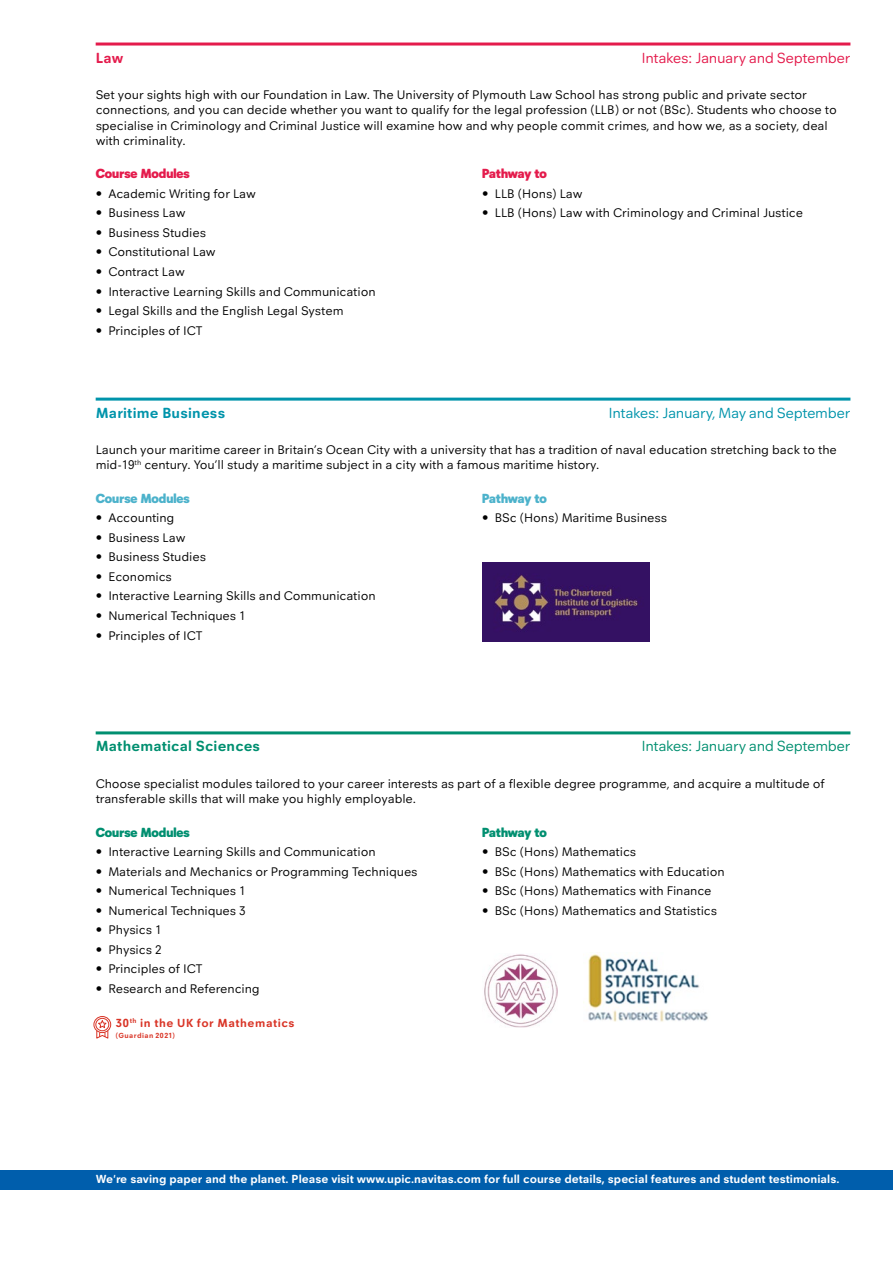
<style>
.page{position:relative;width:893px;height:1263px;background:#fff}
.page>*{position:absolute;margin:0;border:0;box-sizing:border-box;transform-origin:0 0}
.t1{font:15px "Neuzeitfor Plymouth";letter-spacing:-.03em;color:#0094ab}
.t2{font:15px "Neuzeitfor Plymouth";letter-spacing:-.03em;color:#e41b4c}
.t3{font:15px "Neuzeitfor Plymouth";letter-spacing:-.03em;color:#008f70}
.t4{font:700 15px "Neuzeitfor Plymouth";letter-spacing:.01em;color:#008f70}
.t5{font:700 15px "Neuzeitfor Plymouth";letter-spacing:.015em;color:#0094ab}
.t6{font:700 15px "Neuzeitfor Plymouth";color:#e41b4c}
.t7{font:900 13.5px "Neuzeitfor Plymouth";color:#e41b4c}
.t8{font:900 13.5px "Neuzeitfor Plymouth";color:#008f70}
.t9{font:900 13.5px "Neuzeitfor Plymouth";color:#4cb2cb}
.t10{font:12.75px/15.3px "Neuzeitfor Plymouth";letter-spacing:-.01em;color:#000}
.t11{font:700 12px "Neuzeitfor Plymouth";color:#fff}
.t12{font:700 12px "Neuzeitfor Plymouth";letter-spacing:.045em;color:#d93426}
.t13{font:700 7.5px "Neuzeitfor Plymouth";letter-spacing:.055em;color:#d93426}
</style>
<div class="page">
<div style="left:0;top:1170px;width:893px;height:19px;background:#005eac"></div>
<hr style="left:96px;top:43px;width:754px;height:3px;background:#e41b4c">
<hr style="left:96px;top:731px;width:754px;height:3px;background:#008f70">
<img style="left:583px;top:952px;width:125px;height:70px">
<img style="left:484px;top:954px;width:73px;height:73px">
<hr style="left:96px;top:398px;width:754px;height:3px;background:#0094ab">
<img style="left:482px;top:562px;width:168px;height:79px">
<div style="left:94px;top:1016px;width:17px;height:17px;border:1px solid #d93426;border-radius:50%"></div>
<svg style="left:95px;top:1017px;width:15px;height:22px"></svg>
<p class="t6" style="left:96px;top:48px;width:29px">Law</p>
<p class="t2" style="left:642px;top:48px;width:210px">Intakes: January and September</p>
<p class="t10" style="left:96px;top:87px;width:743px">Set your sights high with our Foundation in Law. The University of Plymouth Law School has strong public and private sector connections, and you can decide whether you want to qualify for the legal profession (LLB) or not (BSc). Students who choose to specialise in Criminology and Criminal Justice will examine how and why people commit crimes, and how we, as a society, deal with criminality.</p>
<p class="t7" style="left:96px;top:165px;width:96px">Course Modules</p>
<p class="t10" style="left:96px;top:186px;width:162px">• Academic Writing for Law</p>
<p class="t10" style="left:96px;top:205px;width:91px">• Business Law</p>
<p class="t10" style="left:96px;top:225px;width:112px">• Business Studies</p>
<p class="t10" style="left:96px;top:244px;width:122px">• Constitutional Law</p>
<p class="t10" style="left:96px;top:264px;width:91px">• Contract Law</p>
<p class="t10" style="left:96px;top:283px;width:282px">• Interactive Learning Skills and Communication</p>
<p class="t10" style="left:96px;top:303px;width:249px">• Legal Skills and the English Legal System</p>
<p class="t10" style="left:96px;top:322px;width:108px">• Principles of ICT</p>
<p class="t7" style="left:482px;top:165px;width:66px">Pathway to</p>
<p class="t10" style="left:482px;top:186px;width:102px">• LLB (Hons) Law</p>
<p class="t10" style="left:482px;top:205px;width:323px">• LLB (Hons) Law with Criminology and Criminal Justice</p>
<p class="t5" style="left:96px;top:403px;width:131px">Maritime Business</p>
<p class="t1" style="left:609px;top:403px;width:243px">Intakes: January, May and September</p>
<p class="t10" style="left:96px;top:442px;width:743px">Launch your maritime career in Britain’s Ocean City with a university that has a tradition of naval education stretching back to the mid-19<sup>th</sup> century. You’ll study a maritime subject in a city with a famous maritime history.</p>
<p class="t9" style="left:96px;top:489px;width:96px">Course Modules</p>
<p class="t10" style="left:96px;top:510px;width:80px">• Accounting</p>
<p class="t10" style="left:96px;top:530px;width:91px">• Business Law</p>
<p class="t10" style="left:96px;top:549px;width:112px">• Business Studies</p>
<p class="t10" style="left:96px;top:569px;width:78px">• Economics</p>
<p class="t10" style="left:96px;top:588px;width:282px">• Interactive Learning Skills and Communication</p>
<p class="t10" style="left:96px;top:608px;width:152px">• Numerical Techniques 1</p>
<p class="t10" style="left:96px;top:627px;width:108px">• Principles of ICT</p>
<p class="t9" style="left:482px;top:489px;width:66px">Pathway to</p>
<p class="t10" style="left:482px;top:510px;width:187px">• BSc (Hons) Maritime Business</p>
<p class="t4" style="left:96px;top:737px;width:166px">Mathematical Sciences</p>
<p class="t3" style="left:642px;top:737px;width:210px">Intakes: January and September</p>
<p class="t10" style="left:96px;top:776px;width:731px">Choose specialist modules tailored to your career interests as part of a flexible degree programme, and acquire a multitude of transferable skills that will make you highly employable.</p>
<p class="t8" style="left:96px;top:823px;width:96px">Course Modules</p>
<p class="t10" style="left:96px;top:844px;width:282px">• Interactive Learning Skills and Communication</p>
<p class="t10" style="left:96px;top:863px;width:323px">• Materials and Mechanics or Programming Techniques</p>
<p class="t10" style="left:96px;top:883px;width:152px">• Numerical Techniques 1</p>
<p class="t10" style="left:96px;top:903px;width:152px">• Numerical Techniques 3</p>
<p class="t10" style="left:96px;top:922px;width:67px">• Physics 1</p>
<p class="t10" style="left:96px;top:942px;width:67px">• Physics 2</p>
<p class="t10" style="left:96px;top:961px;width:108px">• Principles of ICT</p>
<p class="t10" style="left:96px;top:981px;width:166px">• Research and Referencing</p>
<p class="t8" style="left:482px;top:823px;width:66px">Pathway to</p>
<p class="t10" style="left:482px;top:844px;width:156px">• BSc (Hons) Mathematics</p>
<p class="t10" style="left:482px;top:863px;width:244px">• BSc (Hons) Mathematics with Education</p>
<p class="t10" style="left:482px;top:883px;width:231px">• BSc (Hons) Mathematics with Finance</p>
<p class="t10" style="left:482px;top:903px;width:237px">• BSc (Hons) Mathematics and Statistics</p>
<p class="t12" style="left:116px;top:1016px;width:180px">30<sup>th</sup> in the UK for Mathematics</p>
<p class="t13" style="left:116px;top:1031px;width:61px">(Guardian 2021)</p>
<p class="t11" style="left:96px;top:1172px;width:745px">We're saving paper and the planet. Please visit www.upic.navitas.com for full course details, special features and student testimonials.</p>
</div>
